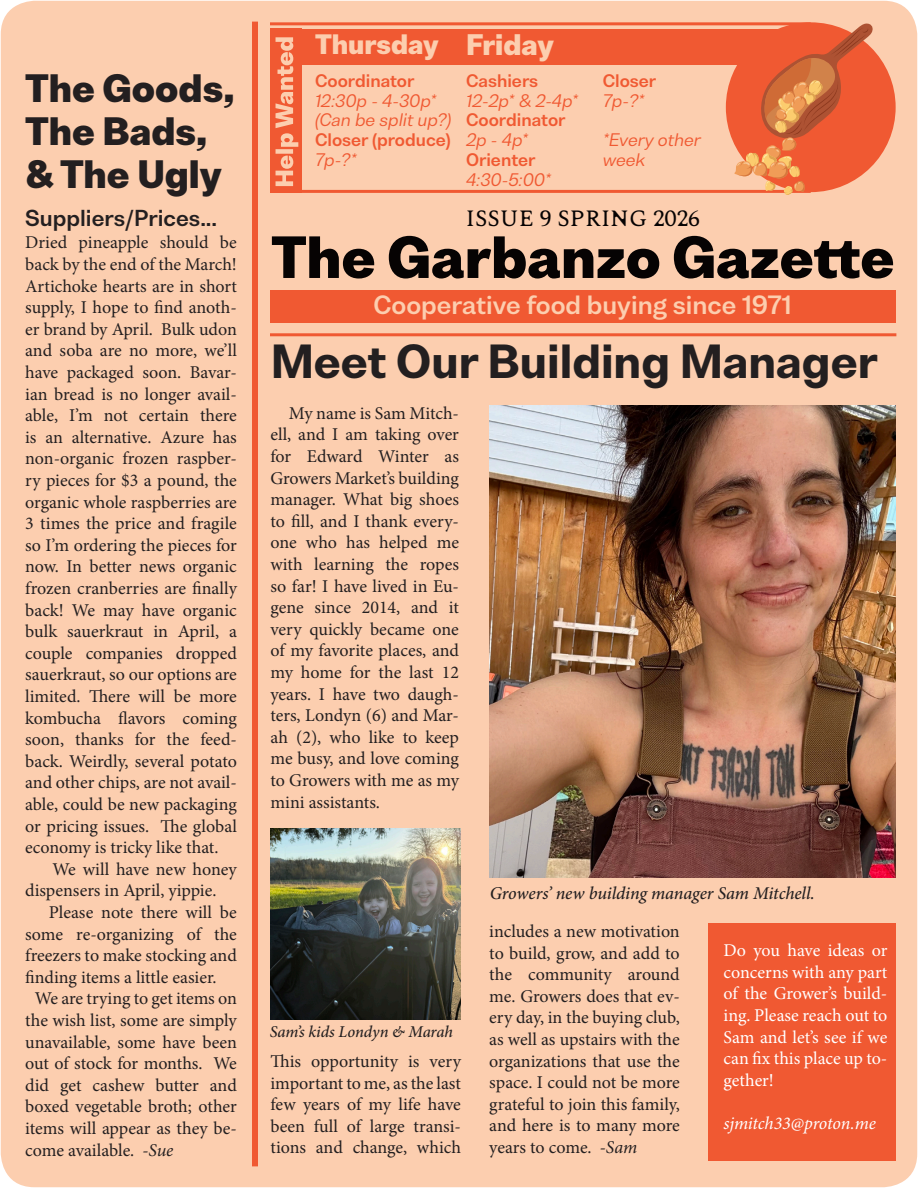
<style>
.page{position:relative;width:918px;height:1188px;background:#fff}
.page>*{position:absolute;margin:0;border:0;box-sizing:border-box;transform-origin:0 0}
.t1{font:900 54px "Bw Nista Grotesk DEMO";color:#060303}
.t2{font:800 43.5px "Bw Nista International DEMO";color:#231f20}
.t3{font:900 36px "Bw Nista International DEMO";color:#231f20}
.t4{font:900 27px "Bw Nista International DEMO";color:#fcceaf}
.t5{font:900 25.5px "Bw Nista International DEMO";color:#fcceaf}
.t6{font:700 24px "Bw Nista Grotesk DEMO";color:#fcceaf}
.t7{font:24px "Karoll Round";color:#060303}
.t8{font:700 21px "Bw Nista International DEMO";color:#231f20}
.t9{font:18px/21.6px "Minion Pro";letter-spacing:-.005em;color:#231f20;text-align:justify}
.t10{font:18px/21.6px "Minion Pro";color:#fff;text-align:justify}
.t11{font:italic 500 18px "Minion Pro";letter-spacing:-.01em;color:#231f20}
.t12{font:italic 18px "Minion Pro";letter-spacing:-.01em;color:#fff}
.t13{font:italic 16.5px "Bw Nista International DEMO";color:#f05932}
.t14{font:700 16.5px "Bw Nista International DEMO";color:#f05932}
.t15{font:italic 500 16.5px "Minion Pro";letter-spacing:-.01em;color:#231f20}
.s1{font-style:italic}
</style>
<div class="page">
<div style="left:1px;top:1px;width:916px;height:1186px;background:#fcceaf;border-radius:34px"></div>
<div style="left:252px;top:22px;width:6px;height:1144px;background:#f05932"></div>
<hr style="left:270px;top:22px;width:541px;height:3px;background:#f05932">
<hr style="left:270px;top:190px;width:541px;height:3px;background:#f05932">
<hr style="left:270px;top:333px;width:626px;height:3px;background:#f05932">
<div style="left:726px;top:22px;width:170px;height:170px;background:#f05932;border-radius:50%"></div>
<svg style="left:734px;top:23px;width:139px;height:172px"></svg>
<div style="left:270px;top:29px;width:509px;height:35px;background:#f05932"></div>
<div style="left:270px;top:290px;width:626px;height:33px;background:#f05932"></div>
<div style="left:270px;top:29px;width:32px;height:164px;background:#f05932"></div>
<svg style="left:276px;top:37px;width:22px;height:149px"></svg>
<img style="left:489px;top:406px;width:407px;height:472px">
<img style="left:270px;top:829px;width:191px;height:190px">
<div style="left:708px;top:923px;width:187px;height:238px;background:#f05932"></div>
<p class="t3" style="left:25px;top:63px;width:211px">The Goods,</p>
<p class="t3" style="left:25px;top:107px;width:184px">The Bads,</p>
<p class="t3" style="left:25px;top:150px;width:198px">&amp; The Ugly</p>
<p class="t8" style="left:25px;top:203px;width:194px">Suppliers/Prices...</p>
<p class="t9" style="left:25px;top:232px;width:213px">Dried pineapple should be back by the end of the March!<br>Artichoke hearts are in short supply, I hope to find anoth&shy;er brand by April. Bulk udon and soba are no more, we’ll have packaged soon. Bavar&shy;ian bread is no longer avail&shy;able, I’m not certain there is an alternative. Azure has non-organic frozen raspber&shy;ry pieces for $3 a pound, the organic whole raspberries are 3 times the price and fragile so I’m ordering the pieces for now. In better news organic frozen cranberries are finally back! We may have organic bulk sauerkraut in April, a couple companies dropped sauerkraut, so our options are limited. There will be more kombucha flavors coming soon, thanks for the feed&shy;back. Weirdly, several potato and other chips, are not avail&shy;able, could be new packaging or pricing issues. The global economy is tricky like that.</p>
<p class="t9" style="left:25px;top:858px;width:213px;text-indent:27px">We will have new honey dispensers in April, yippie.</p>
<p class="t9" style="left:25px;top:902px;width:213px;text-indent:24px">Please note there will be some re-organizing of the freezers to make stocking and finding items a little easier.</p>
<p class="t9" style="left:25px;top:988px;width:213px;text-indent:10px">We are trying to get items on the wish list, some are simply unavailable, some have been out of stock for months. We did get cashew butter and boxed vegetable broth; other items will appear as they be&shy;come available. <span class="s1">-Sue</span></p>
<p class="t5" style="left:315px;top:27px;width:125px">Thursday</p>
<p class="t4" style="left:466px;top:26px;width:89px">Friday</p>
<p class="t14" style="left:315px;top:69px;width:101px">Coordinator</p>
<p class="t13" style="left:315px;top:89px;width:123px">12:30p - 4-30p*</p>
<p class="t13" style="left:315px;top:109px;width:138px">(Can be split up?)</p>
<p class="t14" style="left:315px;top:129px;width:137px">Closer (produce)</p>
<p class="t13" style="left:315px;top:149px;width:43px">7p-?*</p>
<p class="t14" style="left:466px;top:69px;width:74px">Cashiers</p>
<p class="t13" style="left:466px;top:89px;width:114px">12-2p* &amp; 2-4p*</p>
<p class="t14" style="left:466px;top:109px;width:101px">Coordinator</p>
<p class="t13" style="left:466px;top:129px;width:63px">2p - 4p*</p>
<p class="t14" style="left:466px;top:149px;width:71px">Orienter</p>
<p class="t13" style="left:466px;top:169px;width:86px">4:30-5:00*</p>
<p class="t14" style="left:603px;top:69px;width:55px">Closer</p>
<p class="t13" style="left:603px;top:89px;width:43px">7p-?*</p>
<p class="t13" style="left:603px;top:129px;width:100px">*Every other</p>
<p class="t13" style="left:603px;top:149px;width:44px">week</p>
<p class="t7" style="left:466px;top:204px;width:235px">ISSUE 9 SPRING 2026</p>
<p class="t1" style="left:271px;top:220px;width:625px">The Garbanzo Gazette</p>
<p class="t6" style="left:373px;top:289px;width:420px">Cooperative food buying since 1971</p>
<p class="t2" style="left:271px;top:332px;width:609px">Meet Our Building Manager</p>
<p class="t9" style="left:270px;top:402px;width:190px;text-indent:18px">My name is Sam Mitch&shy;ell, and I am taking over for Edward Winter as Growers Market’s building manager. What big shoes to fill, and I thank every&shy;one who has helped me with learning the ropes so far! I have lived in Eu&shy;gene since 2014, and it very quickly became one of my favorite places, and my home for the last 12 years. I have two daugh&shy;ters, Londyn (6) and Mar&shy;ah (2), who like to keep me busy, and love coming to Growers with me as my mini assistants.</p>
<p class="t15" style="left:270px;top:1020px;width:185px">Sam’s kids Londyn &amp; Marah</p>
<p class="t9" style="left:270px;top:1051px;width:192px">This opportunity is very important to me, as the last few years of my life have been full of large transi&shy;tions and change, which</p>
<p class="t11" style="left:490px;top:881px;width:327px">Growers’ new building manager Sam Mitchell.</p>
<p class="t9" style="left:489px;top:920px;width:192px">includes a new motivation to build, grow, and add to the community around me. Growers does that ev&shy;ery day, in the buying club, as well as upstairs with the organizations that use the space. I could not be more grateful to join this family, and here is to many more years to come. <span class="s1">-Sam</span></p>
<p class="t10" style="left:724px;top:940px;width:165px">Do you have ideas or concerns with any part of the Grower’s build&shy;ing. Please reach out to Sam and let’s see if we can fix this place up to&shy;gether!</p>
<p class="t12" style="left:724px;top:1111px;width:154px">sjmitch33@proton.me</p>
</div>
